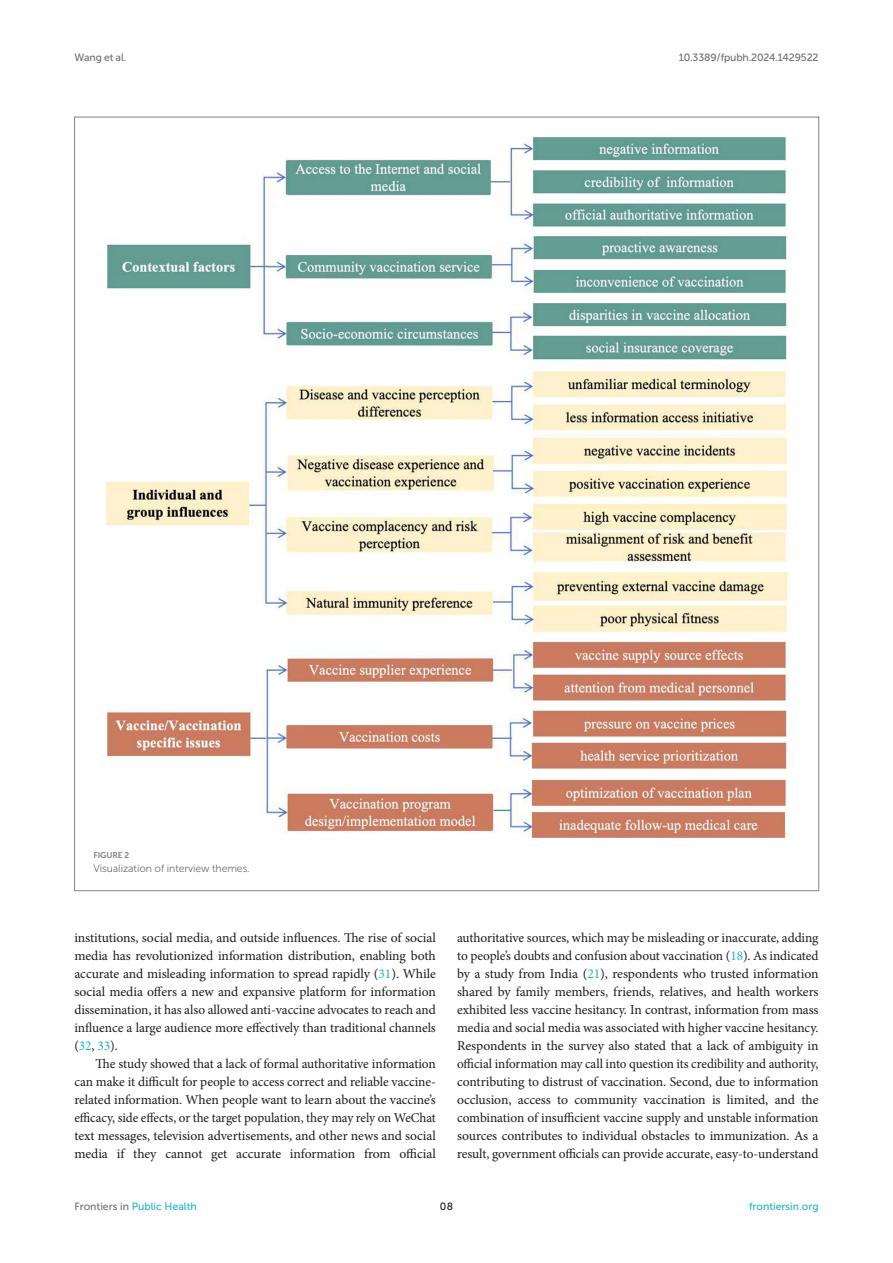
<style>
.page{position:relative;width:893px;height:1263px;background:#fff}
.page>*{position:absolute;margin:0;border:0;box-sizing:border-box;transform-origin:0 0}
.TEXT{font:13.5px/18px "Minion Pro";letter-spacing:-.005em;color:#1b1c1b;text-align:justify}
.TEXT_FLUSH{font:13.5px/18px "Minion Pro";letter-spacing:-.005em;color:#1b1c1b;text-align:justify}
.t1{font:10.5px "Museo Sans 500";color:#1db5c3}
.t2{font:10.5px "Museo Sans 500";letter-spacing:-.015em;color:#706f70}
.FIG_LEG{font:10.5px "Museo Sans 300";letter-spacing:-.01em;color:#706f70}
.t3{font:10.5px "Museo Sans 500";color:#1b1c1b}
.FIG_HD{font:8.25px "Museo Sans 700";letter-spacing:-.01em;color:#7e7f7f}
.s1{color:#1db5c3}
.s2{color:#706f70}
</style>
<div class="page">
<img style="left:106px;top:137px;width:682px;height:701px">
<p class="t2" style="left:74px;top:51px;width:53px">Wang et al.</p>
<p class="t2" style="left:679px;top:51px;width:141px">10.3389/fpubh.2024.1429522</p>
<p class="FIG_HD" style="left:94px;top:851px;width:37px">FIGURE 2</p>
<p class="FIG_LEG" style="left:94px;top:862px;width:158px">Visualization of interview themes.</p>
<p class="TEXT_FLUSH" style="left:74px;top:929px;width:363px">institutions, social media, and outside influences. The rise of social media has revolutionized information distribution, enabling both accurate and misleading information to spread rapidly (<span class="s1">31</span>). While social media offers a new and expansive platform for information dissemination, it has also allowed anti-vaccine advocates to reach and influence a large audience more effectively than traditional channels (<span class="s1">32</span>, <span class="s1">33</span>).</p>
<p class="TEXT" style="left:74px;top:1055px;width:363px;text-indent:21px">The study showed that a lack of formal authoritative information can make it difficult for people to access correct and reliable vaccine&shy;related information. When people want to learn about the vaccine’s efficacy, side effects, or the target population, they may rely on WeChat text messages, television advertisements, and other news and social media if they cannot get accurate information from official</p>
<p class="TEXT" style="left:457px;top:929px;width:363px">authoritative sources, which may be misleading or inaccurate, adding to people’s doubts and confusion about vaccination (<span class="s1">18</span>). As indicated by a study from India (<span class="s1">21</span>), respondents who trusted information shared by family members, friends, relatives, and health workers exhibited less vaccine hesitancy. In contrast, information from mass media and social media was associated with higher vaccine hesitancy.<br>Respondents in the survey also stated that a lack of ambiguity in official information may call into question its credibility and authority, contributing to distrust of vaccination. Second, due to information occlusion, access to community vaccination is limited, and the combination of insufficient vaccine supply and unstable information sources contributes to individual obstacles to immunization. As a result, government officials can provide accurate, easy-to-understand</p>
<p class="t1" style="left:74px;top:1200px;width:124px"><span class="s2">Frontiers in</span> Public Health</p>
<p class="t3" style="left:440px;top:1200px;width:15px">08</p>
<p class="t1" style="left:749px;top:1200px;width:71px">frontiersin.org</p>
</div>
